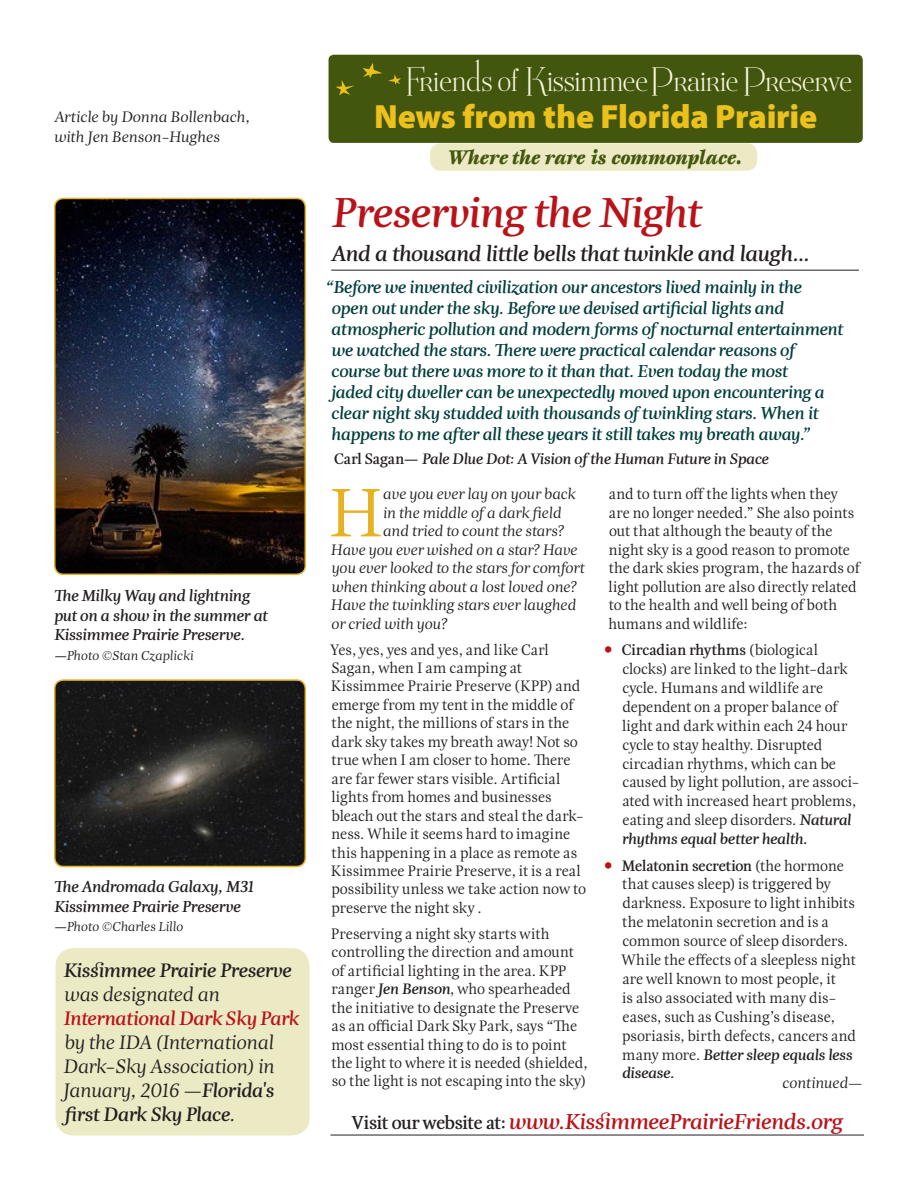
<style>
.page{position:relative;width:918px;height:1188px;background:#fff}
.page>*{position:absolute;margin:0;border:0;box-sizing:border-box;transform-origin:0 0}
.t1{font:71.25px "Esta Pro";color:#e7b222}
.t2{font:italic 700 43.5px "Esta Pro";letter-spacing:-.02em;color:#b91319}
.t3{font:900 33.75px "Myriad Pro";letter-spacing:-.01em;color:#ecc11c}
.t4{font:28.95px "Mussica OT";color:#f7f8dd;scale:.93 1}
.t5{font:italic 700 22.5px "Esta Pro";letter-spacing:-.015em;color:#b91319}
.t6{font:italic 700 22.5px "Esta Pro";letter-spacing:-.02em;color:#231f20}
.t7{font:italic 900 20.55px "Esprit";letter-spacing:-.025em;color:#43560e;scale:.96 1}
.t8{font:italic 20.25px/24px "Esta Pro";letter-spacing:-.02em;color:#231f20;text-align:justify}
.t9{font:italic 700 20.25px "Esta Pro";letter-spacing:-.015em;color:#231f20}
.t10{font:italic 700 20.25px "Esta Pro";letter-spacing:-.02em;color:#b91319}
.t11{font:italic 700 18px/21px "Esta Pro";letter-spacing:-.02em;color:#003e3b}
.t12{font:italic 700 16.5px/19.5px "Esta Pro";letter-spacing:-.015em;color:#231f20}
.t13{font:15.75px/18.5px "Esta Pro";letter-spacing:-.005em;color:#231f20}
.t14{font:italic 15.75px "Esta Pro";letter-spacing:-.01em;color:#231f20}
.t15{font:italic 700 15.75px "Esta Pro";letter-spacing:-.015em;color:#231f20}
.t16{font:italic 13.5px "Esta Pro";letter-spacing:-.01em;color:#231f20}
.s1{font-weight:700}
.s2{font-style:normal}
.s3{font-weight:700;font-style:italic}
.s4{font-size:28.5px;color:#b91319}
.s5{font-style:normal;font-size:19.5px;color:#231f20}
</style>
<div class="page">
<hr style="left:331px;top:270px;width:528px;height:1px;background:#231f20">
<img style="left:55px;top:198px;width:250px;height:376px">
<div style="left:54px;top:198px;width:252px;height:377px;border:2px solid #e7b222;border-radius:9px"></div>
<img style="left:55px;top:681px;width:250px;height:185px">
<div style="left:54px;top:679px;width:252px;height:188px;border:2px solid #e7b222;border-radius:9px"></div>
<div style="left:56px;top:948px;width:254px;height:187px;background:#ebeac4;border-radius:18px"></div>
<div style="left:329px;top:55px;width:534px;height:88px;background:#43560e;border-radius:5px"></div>
<div style="left:430px;top:143px;width:327px;height:28px;background:#ebeac4;border-radius:11px"></div>
<hr style="left:330px;top:1135px;width:534px;height:1px;background:#231f20">
<h3 class="t4" style="left:407px;top:60px;width:480px">Friends of Kissimmee Prairie Preserve</h3>
<p class="t14" style="left:54px;top:108px;width:197px">Article by Donna Bollenbach,</p>
<h3 class="t3" style="left:374px;top:94px;width:445px">News from the Florida Prairie</h3>
<p class="t14" style="left:54px;top:127px;width:167px">with Jen Benson-Hughes</p>
<h3 class="t7" style="left:447px;top:145px;width:309px">Where the rare is commonplace.</h3>
<p class="t12" style="left:54px;top:586px;width:215px">The Milky Way and lightning put on a show in the summer at<br>Kissimmee Prairie Preserve.</p>
<p class="t16" style="left:54px;top:647px;width:141px"><span class="s1">—</span>Photo ©Stan Czaplicki</p>
<p class="t12" style="left:54px;top:877px;width:201px">The Andromada Galaxy, M31<br>Kissimmee Prairie Preserve</p>
<p class="t16" style="left:54px;top:919px;width:131px"><span class="s1">—</span>Photo ©Charles Lillo</p>
<p class="t9" style="left:64px;top:958px;width:229px">Kissimmee Prairie Preserve</p>
<p class="t8" style="left:64px;top:982px;width:157px">was designated an</p>
<p class="t10" style="left:64px;top:1006px;width:237px">International Dark Sky Park</p>
<p class="t8" style="left:63px;top:1030px;width:213px">by the IDA (International Dark-Sky Association) in January, 2016 —<span class="s1">Florida's first Dark Sky Place</span>.</p>
<h2 class="t2" style="left:331px;top:187px;width:371px">Preserving the Night</h2>
<h3 class="t6" style="left:331px;top:240px;width:480px">And a thousand little bells that twinkle and laugh…</h3>
<p class="t11" style="left:331px;top:276px;width:514px;text-indent:-6px">“Before we invented civilization our ancestors lived mainly in the<br>open out under the sky. Before we devised artificial lights and atmospheric pollution and modern forms of nocturnal entertainment we watched the stars. There were practical calendar reasons of course but there was more to it than that. Even today the most<br>jaded city dweller can be unexpectedly moved upon encountering a clear night sky studded with thousands of twinkling stars. When it happens to me after all these years it still takes my breath away.”</p>
<p class="t15" style="left:334px;top:450px;width:436px"><span class="s2">Carl Sagan—</span> Pale Dlue Dot: A Vision of the Human Future in Space</p>
<h1 class="t1" style="left:329px;top:470px;width:56px">H</h1>
<p class="t14" style="left:383px;top:485px;width:194px">ave you ever lay on your back</p>
<p class="t14" style="left:383px;top:503px;width:180px">in the middle of a dark field</p>
<p class="t14" style="left:383px;top:522px;width:182px">and tried to count the stars?</p>
<p class="t14" style="left:331px;top:540px;width:248px">Have you ever wished on a star? Have</p>
<p class="t14" style="left:331px;top:559px;width:255px">you ever looked to the stars for comfort</p>
<p class="t14" style="left:331px;top:577px;width:247px">when thinking about a lost loved one?</p>
<p class="t14" style="left:331px;top:595px;width:247px">Have the twinkling stars ever laughed</p>
<p class="t14" style="left:331px;top:614px;width:117px">or cried with you?</p>
<p class="t13" style="left:331px;top:640px;width:257px">Yes, yes, yes and yes, and like Carl Sagan, when I am camping at Kissimmee Prairie Preserve (KPP) and emerge from my tent in the middle of the night, the millions of stars in the dark sky takes my breath away! Not so true when I am closer to home. There are far fewer stars visible. Artificial lights from homes and businesses bleach out the stars and steal the dark&shy;ness. While it seems hard to imagine this happening in a place as remote as Kissimmee Prairie Preserve, it is a real possibility unless we take action now to preserve the night sky .</p>
<p class="t13" style="left:331px;top:924px;width:258px">Preserving a night sky starts with controlling the direction and amount of artificial lighting in the area. KPP ranger <span class="s3">Jen Benson</span>, who spearheaded the initiative to designate the Preserve as an official Dark Sky Park, says “The most essential thing to do is to point the light to where it is needed (shielded, so the light is not escaping into the sky)</p>
<p class="t13" style="left:609px;top:485px;width:253px">and to turn off the lights when they are no longer needed.” She also points out that although the beauty of the night sky is a good reason to promote the dark skies program, the hazards of light pollution are also directly related to the health and well being of both humans and wildlife:</p>
<p class="t13" style="left:622px;top:640px;width:239px;line-height:18.9px;text-indent:-18px"><span class="s4">•</span> <span class="s1">Circadian rhythms</span> (biological clocks) are linked to the light-dark cycle. Humans and wildlife are dependent on a proper balance of light and dark within each 24 hour cycle to stay healthy. Disrupted circadian rhythms, which can be caused by light pollution, are associ&shy;ated with increased heart problems, eating and sleep disorders. <span class="s3">Natural rhythms equal better health.</span></p>
<p class="t13" style="left:621px;top:856px;width:236px;line-height:18.9px;text-indent:-18px"><span class="s4">•</span> <span class="s1">Melatonin secretion</span> (the hormone that causes sleep) is triggered by darkness. Exposure to light inhibits the melatonin secretion and is a common source of sleep disorders.<br>While the effects of a sleepless night are well known to most people, it<br>is also associated with many dis&shy;eases, such as Cushing’s disease, psoriasis, birth defects, cancers and many more. <span class="s3">Better sleep equals less disease.</span></p>
<p class="t14" style="left:782px;top:1073px;width:82px">continued—</p>
<h3 class="t5" style="left:352px;top:1108px;width:492px"><span class="s5">Visit our website at:</span> www.KissimmeePrairieFriends.org</h3>
</div>
